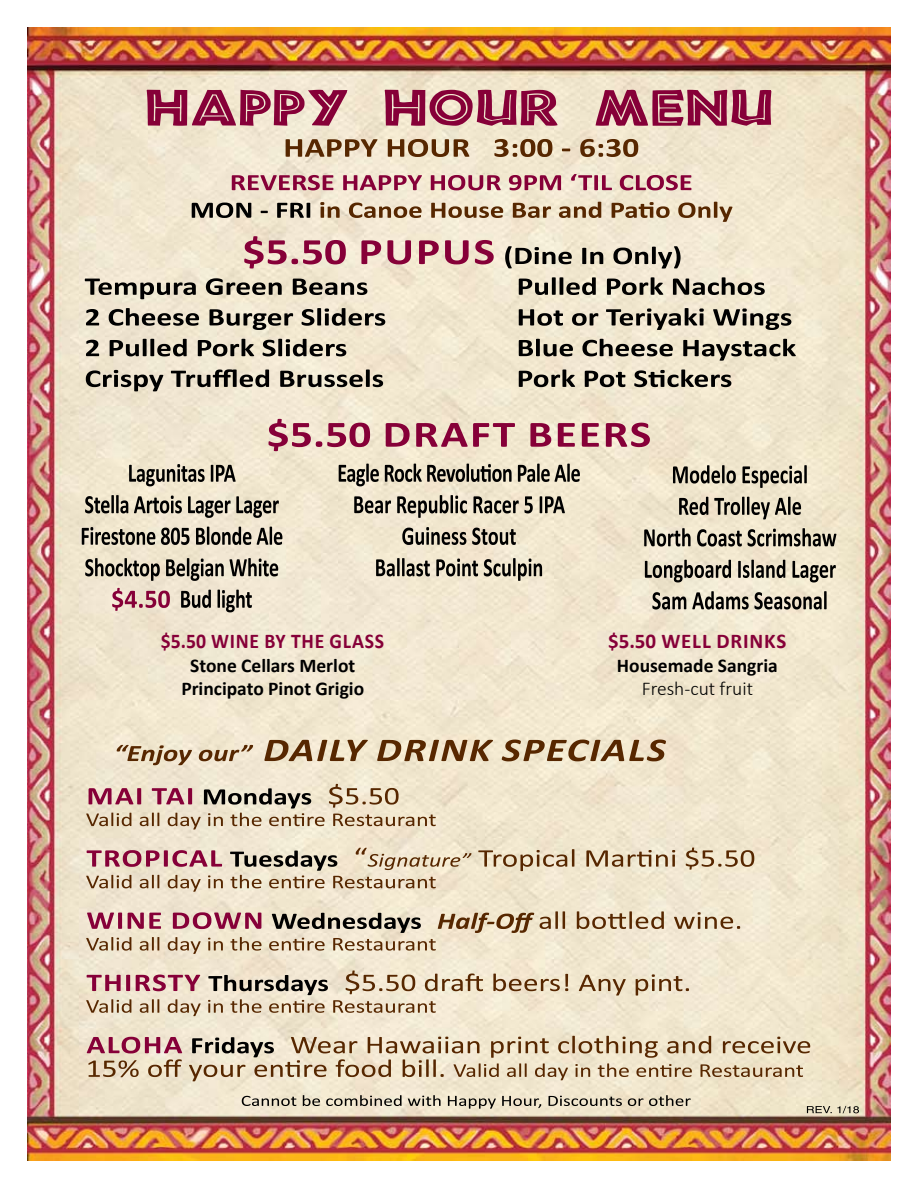
<style>
.page{position:relative;width:918px;height:1188px;background:#fff}
.page>*{position:absolute;margin:0;border:0;box-sizing:border-box;transform-origin:0 0}
.t1{font:700 21px "Calibri";letter-spacing:.04em;color:#860038;scale:.94 1}
.t2{font:700 21px "Calibri";letter-spacing:.04em;color:#860038}
.t3{font:700 19.5px/23.4px "Calibri";color:#000;text-align:center}
.t4{font:300 19.5px "Calibri";color:#000}
</style>
<div class="page">
<img style="left:27px;top:27px;width:864px;height:1134px">
<img style="left:48px;top:27px;width:821px;height:1134px">
<svg style="left:242px;top:1095px;width:449px;height:14px;background:#c1b8a4"></svg>
<svg style="left:269px;top:419px;width:381px;height:32px;background:#cf9d9e"></svg>
<svg style="left:129px;top:464px;width:107px;height:22px;background:#a09989"></svg>
<svg style="left:85px;top:495px;width:194px;height:23px;background:#a69f8f"></svg>
<svg style="left:82px;top:527px;width:200px;height:18px;background:#8f897c"></svg>
<svg style="left:85px;top:558px;width:193px;height:23px;background:#a0998a"></svg>
<svg style="left:112px;top:588px;width:58px;height:23px"></svg>
<svg style="left:181px;top:590px;width:71px;height:22px;background:#979083"></svg>
<svg style="left:339px;top:464px;width:241px;height:22px;background:#a09989"></svg>
<svg style="left:354px;top:495px;width:211px;height:23px;background:#a8a190"></svg>
<svg style="left:402px;top:527px;width:114px;height:18px;background:#958d7f"></svg>
<svg style="left:376px;top:558px;width:166px;height:23px;background:#a59e8e"></svg>
<svg style="left:673px;top:465px;width:134px;height:23px;background:#a29b8a"></svg>
<svg style="left:679px;top:497px;width:122px;height:22px;background:#a19a89"></svg>
<svg style="left:644px;top:528px;width:192px;height:19px;background:#9a9484"></svg>
<svg style="left:645px;top:560px;width:191px;height:22px;background:#a39c8c"></svg>
<svg style="left:652px;top:591px;width:175px;height:19px;background:#9b9486"></svg>
<svg style="left:244px;top:236px;width:250px;height:33px;background:#d1a1a3"></svg>
<svg style="left:505px;top:246px;width:176px;height:23px;background:#aaa393"></svg>
<svg style="left:85px;top:277px;width:680px;height:22px;background:#b8b09f"></svg>
<svg style="left:86px;top:308px;width:705px;height:22px;background:#b5ad9c"></svg>
<svg style="left:86px;top:339px;width:710px;height:22px;background:#b9b19f"></svg>
<svg style="left:86px;top:369px;width:645px;height:22px;background:#b6af9d"></svg>
<svg style="left:807px;top:1106px;width:52px;height:7px"></svg>
<svg style="left:117px;top:740px;width:549px;height:25px;background:#c1ab8e"></svg>
<svg style="left:86px;top:784px;width:350px;height:46px;background:#d1beaa"></svg>
<svg style="left:86px;top:848px;width:668px;height:44px;background:#d8c6b0"></svg>
<svg style="left:86px;top:911px;width:654px;height:43px;background:#d3bfac"></svg>
<svg style="left:86px;top:971px;width:603px;height:45px;background:#d7c5b0"></svg>
<svg style="left:87px;top:1036px;width:723px;height:45px;background:#d1bea6"></svg>
<svg style="left:286px;top:139px;width:352px;height:18px;background:#b59c7f"></svg>
<svg style="left:232px;top:174px;width:459px;height:16px;background:#c68a94"></svg>
<svg style="left:192px;top:203px;width:118px;height:15px;background:#8a8478"></svg>
<svg style="left:320px;top:202px;width:412px;height:20px;background:#c4af94"></svg>
<svg style="left:147px;top:90px;width:624px;height:36px;background:#b97081"></svg>
<p class="t1" style="left:161px;top:627px;width:239px">$5.50 wine by the glass</p>
<p class="t3" style="left:181px;top:653px;width:184px">Stone Cellars Merlot<br>Principato Pinot Grigio</p>
<p class="t2" style="left:608px;top:627px;width:180px">$5.50 well drinks</p>
<p class="t3" style="left:617px;top:653px;width:162px">Housemade Sangria</p>
<p class="t4" style="left:642px;top:677px;width:113px">Fresh-cut fruit</p>
</div>
